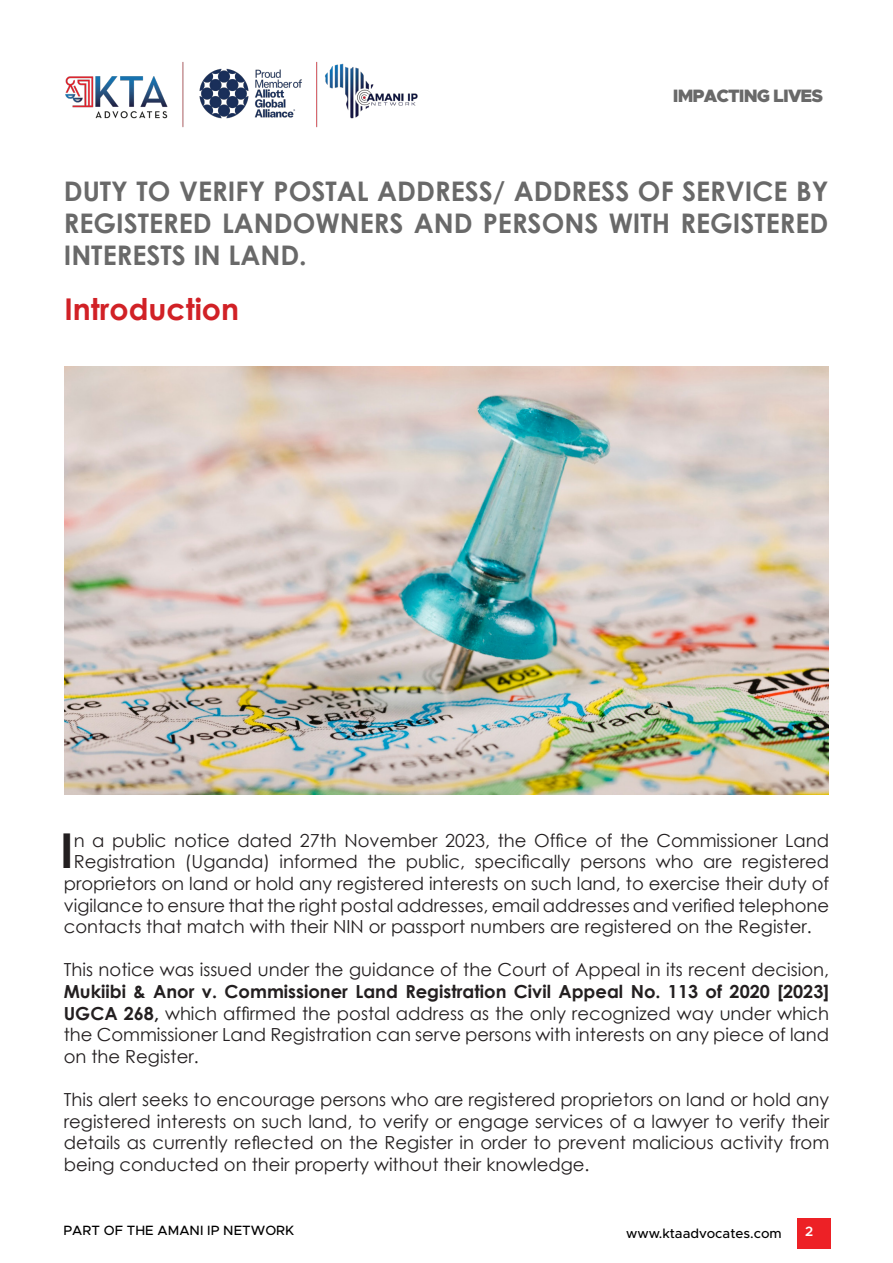
<style>
.page{position:relative;width:893px;height:1263px;background:#fff}
.page>*{position:absolute;margin:0;border:0;box-sizing:border-box;transform-origin:0 0}
.t1{font:700 48px "Century Gothic";color:#231f20}
.t2{font:700 30px "Century Gothic";color:#d12126}
.t3{font:700 27px/32.4px "Century Gothic";color:#696969;text-align:justify}
.t4{font:18px/21.6px "Century Gothic";color:#231f20;text-align:justify}
.t5{font:900 18px "Metropolis";letter-spacing:-.05em;color:#696969}
.t6{font:500 13.5px "Metropolis";color:#000}
.t7{font:600 13.5px "Metropolis";color:#fff}
.s1{font-weight:700}
</style>
<div class="page">
<img style="left:65px;top:61px;width:353px;height:67px">
<div style="left:798px;top:1218px;width:33px;height:30px;background:#ed2126"></div>
<img style="left:65px;top:367px;width:763px;height:428px">
<p class="t5" style="left:673px;top:85px;width:152px">IMPACTING LIVES</p>
<p class="t3" style="left:64px;top:173px;width:766px">DUTY TO VERIFY POSTAL ADDRESS/ ADDRESS OF SERVICE BY REGISTERED LANDOWNERS AND PERSONS WITH REGISTERED INTERESTS IN LAND.</p>
<p class="t2" style="left:65px;top:286px;width:176px">Introduction</p>
<p class="t1" style="left:60px;top:814px;width:15px">I</p>
<p class="t4" style="left:74px;top:829px;width:757px">n a public notice dated 27th November 2023, the Office of the Commissioner Land</p>
<p class="t4" style="left:74px;top:851px;width:757px">Registration (Uganda) informed the public, specifically persons who are registered</p>
<p class="t4" style="left:64px;top:872px;width:767px">proprietors on land or hold any registered interests on such land, to exercise their duty of</p>
<p class="t4" style="left:64px;top:894px;width:767px">vigilance to ensure that the right postal addresses, email addresses and verified telephone</p>
<p class="t4" style="left:64px;top:915px;width:749px">contacts that match with their NIN or passport numbers are registered on the Register.</p>
<p class="t4" style="left:64px;top:959px;width:767px">This notice was issued under the guidance of the Court of Appeal in its recent decision, <span class="s1">Mukiibi &amp; Anor v. Commissioner Land Registration Civil Appeal No. 113 of 2020 [2023] UGCA 268,</span> which affirmed the postal address as the only recognized way under which the Commissioner Land Registration can serve persons with interests on any piece of land on the Register.</p>
<p class="t4" style="left:64px;top:1088px;width:767px">This alert seeks to encourage persons who are registered proprietors on land or hold any registered interests on such land, to verify or engage services of a lawyer to verify their details as currently reflected on the Register in order to prevent malicious activity from being conducted on their property without their knowledge.</p>
<p class="t6" style="left:64px;top:1222px;width:232px">PART OF THE AMANI IP NETWORK</p>
<p class="t6" style="left:626px;top:1225px;width:157px">www.ktaadvocates.com</p>
<p class="t7" style="left:805px;top:1223px;width:10px">2</p>
</div>
